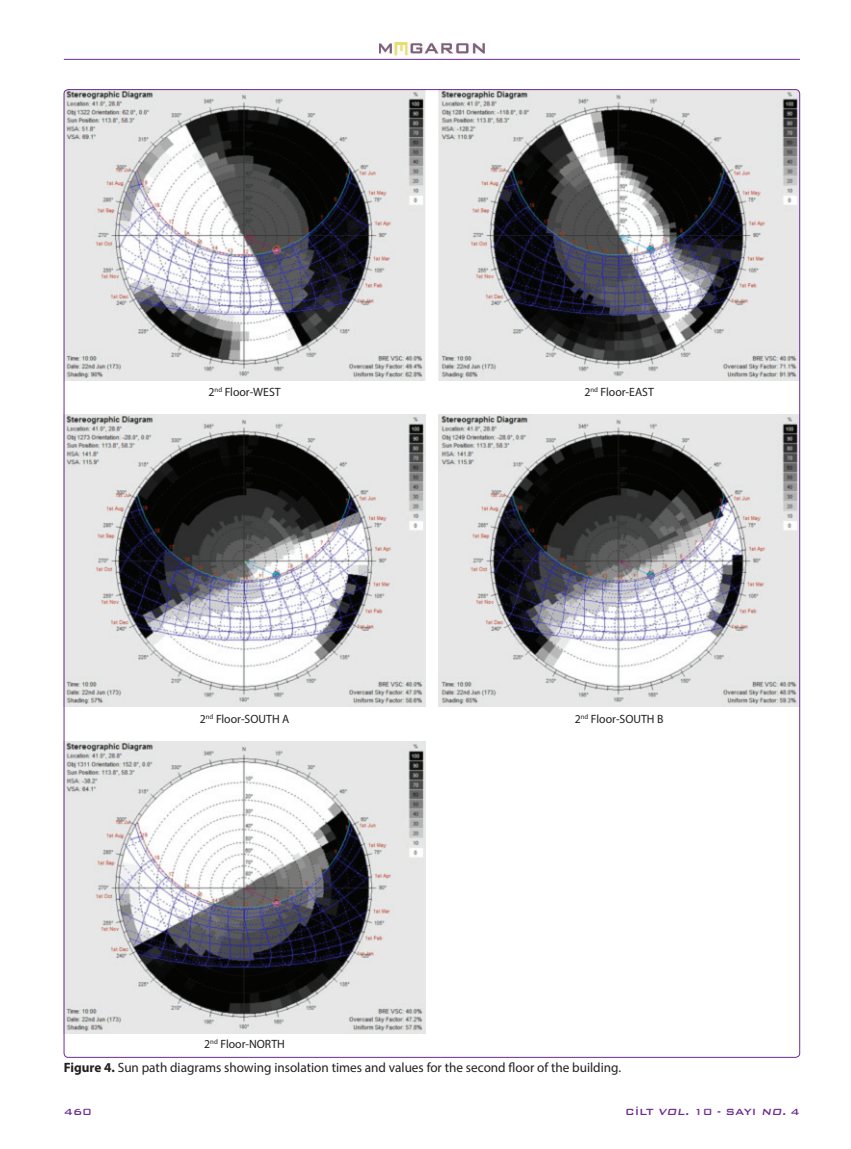
<style>
.page{position:relative;width:851px;height:1149px;background:#fff}
.page>*{position:absolute;margin:0;border:0;box-sizing:border-box;transform-origin:0 0}
.t1{font:13.5px "Myriad Pro";color:#231f20}
.t2{font:12px "Myriad Pro";color:#231f20}
.t3{font:500 12px "Bank Gothic BT";color:#6e2c91}
.s1{font-weight:700}
.s2{font-style:italic}
</style>
<div class="page">
<img style="left:379px;top:43px;width:105px;height:16px">
<hr style="left:64px;top:59px;width:735px;height:1px;background:#6e2c91">
<img style="left:64px;top:89px;width:361px;height:292px">
<img style="left:438px;top:89px;width:361px;height:292px">
<img style="left:66px;top:414px;width:359px;height:292px">
<img style="left:438px;top:414px;width:359px;height:292px">
<img style="left:66px;top:741px;width:359px;height:291px">
<p class="t2" style="left:208px;top:384px;width:74px">2<sup>nd</sup> Floor-WEST</p>
<p class="t2" style="left:200px;top:711px;width:91px">2<sup>nd</sup> Floor-SOUTH A</p>
<p class="t2" style="left:204px;top:1036px;width:82px">2<sup>nd</sup> Floor-NORTH</p>
<p class="t2" style="left:584px;top:384px;width:71px">2<sup>nd</sup> Floor-EAST</p>
<p class="t2" style="left:574px;top:711px;width:90px">2<sup>nd</sup> Floor-SOUTH B</p>
<p class="t1" style="left:64px;top:1059px;width:558px"><span class="s1">Figure 4.</span> Sun path diagrams showing insolation times and values for the second floor of the building.</p>
<p class="t3" style="left:64px;top:1104px;width:29px">460</p>
<p class="t3" style="left:625px;top:1104px;width:176px">CİLT <span class="s2">VOL.</span> 10 - SAYI <span class="s2">NO.</span> 4</p>
</div>
